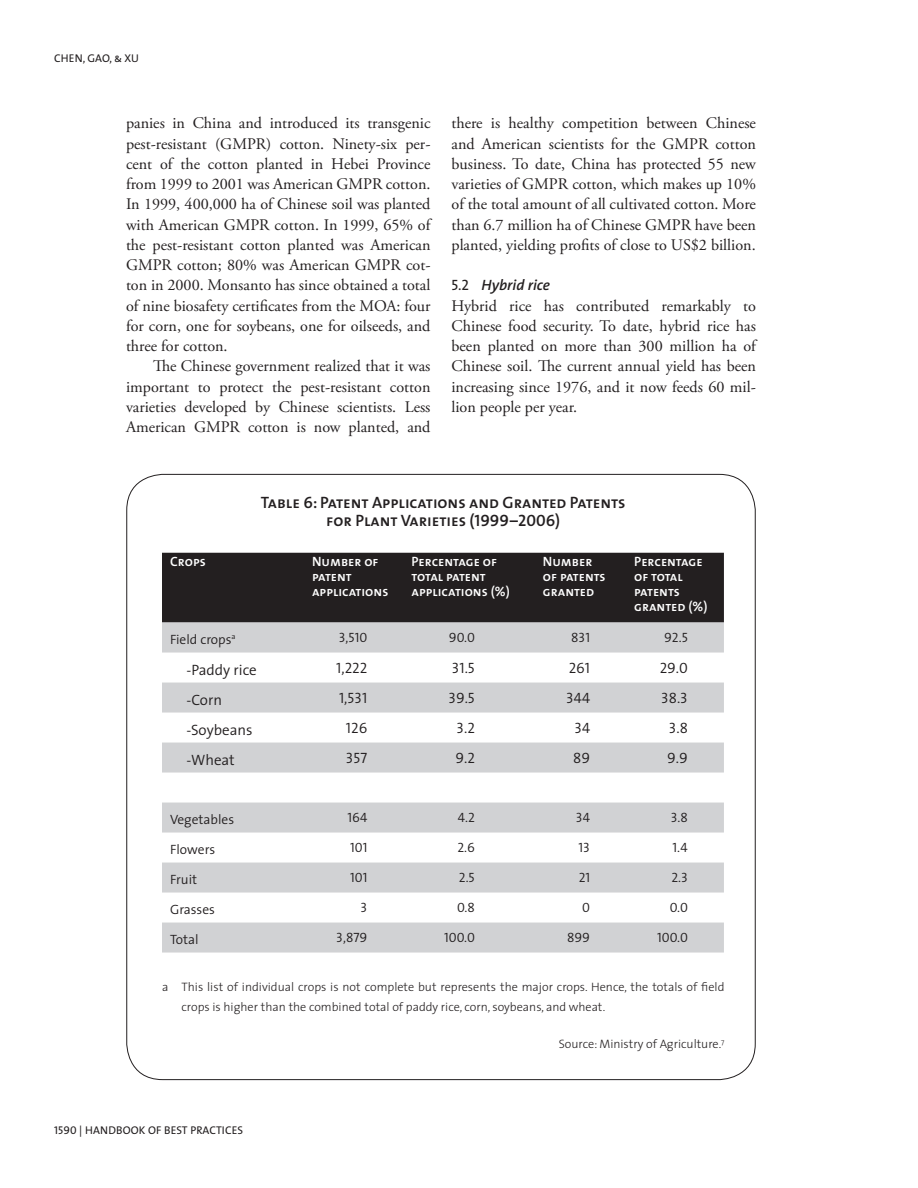
<style>
.page{position:relative;width:918px;height:1188px;background:#fff}
.page>*{position:absolute;margin:0;border:0;box-sizing:border-box;transform-origin:0 0}
.Fig_Header1{font:16.5px/18px "The Sans Semi Bold Caps";letter-spacing:-.005em;color:#231f20;text-align:center}
.Normal_Noindent{font:16.2px/20.2px "Adobe Garamond Pro";color:#231f20;text-align:justify}
.Fig_Text{font:15px "The Sans Semi Light Caps";color:#231f20}
.Fig_Text-2{font:300 15px "The Sans";color:#231f20}
.Heading_2{font:italic 600 15px "The Sans";color:#231f20}
.Fig_TabHeader2{font:13.5px/15px "The Sans Semi Bold Caps";color:#fff}
.Fig_Text-3{font:13.5px "The Sans Semi Light Caps";color:#231f20}
.Fig_Text-4{font:300 13.5px "The Sans";color:#231f20}
.Figure_Source{font:300 12.15px/20.2px "The Sans";color:#231f20}
.t1{font:11.25px "The Sans Caps";letter-spacing:.01em;color:#231f20}
.s1{font-family:"The Sans Caps";font-weight:400;font-style:normal}
</style>
<div class="page">
<div style="left:162px;top:553px;width:562px;height:70px;background:#231f20"></div>
<svg style="left:162px;top:623px;width:562px;height:330px;fill:#d1d2d4"></svg>
<p class="t1" style="left:54px;top:49px;width:85px">CHEN, GAO, &amp; Xu</p>
<p class="Normal_Noindent" style="left:126px;top:114px;width:306px">panies in China and introduced its transgenic pest-resistant (GMPR) cotton. Ninety-six per&shy;cent of the cotton planted in Hebei Province from 1999 to 2001 was American GMPR cotton.<br>In 1999, 400,000 ha of Chinese soil was planted with American GMPR cotton. In 1999, 65% of the pest-resistant cotton planted was American GMPR cotton; 80% was American GMPR cot&shy;ton in 2000. Monsanto has since obtained a total of nine biosafety certificates from the MOA: four for corn, one for soybeans, one for oilseeds, and three for cotton.</p>
<p class="Normal_Noindent" style="left:126px;top:357px;width:306px;text-indent:27px">The Chinese government realized that it was important to protect the pest-resistant cotton varieties developed by Chinese scientists. Less American GMPR cotton is now planted, and</p>
<p class="Normal_Noindent" style="left:452px;top:114px;width:306px">there is healthy competition between Chinese and American scientists for the GMPR cotton business. To date, China has protected 55 new varieties of GMPR cotton, which makes up 10% of the total amount of all cultivated cotton. More than 6.7 million ha of Chinese GMPR have been planted, yielding profits of close to US$2 billion.</p>
<p class="Heading_2" style="left:452px;top:273px;width:100px"><span class="s1">5.2</span> Hybrid rice</p>
<p class="Normal_Noindent" style="left:452px;top:296px;width:306px">Hybrid rice has contributed remarkably to Chinese food security. To date, hybrid rice has been planted on more than 300 million ha of Chinese soil. The current annual yield has been increasing since 1976, and it now feeds 60 mil&shy;lion people per year.</p>
<p class="Fig_Header1" style="left:261px;top:493px;width:366px">Table 6: Patent Applications and G ranted Patents for Plant Varieties (1999–2006)</p>
<p class="Fig_TabHeader2" style="left:170px;top:553px;width:37px">Crops</p>
<p class="Fig_TabHeader2" style="left:312px;top:553px;width:78px">Number of patent applications</p>
<p class="Fig_TabHeader2" style="left:411px;top:553px;width:100px">Percentage of total patent applications (%)</p>
<p class="Fig_TabHeader2" style="left:543px;top:553px;width:64px">Number of patents granted</p>
<p class="Fig_TabHeader2" style="left:634px;top:553px;width:75px">Percentage of total patents granted (%)</p>
<p class="Fig_Text-4" style="left:170px;top:628px;width:67px">Field crops<sup>a</sup></p>
<p class="Fig_Text-3" style="left:339px;top:627px;width:30px">3,510</p>
<p class="Fig_Text-3" style="left:449px;top:627px;width:28px">90.0</p>
<p class="Fig_Text-3" style="left:571px;top:627px;width:20px">831</p>
<p class="Fig_Text-3" style="left:664px;top:627px;width:25px">92.5</p>
<p class="Fig_Text-2" style="left:186px;top:657px;width:72px">-Paddy rice</p>
<p class="Fig_Text" style="left:336px;top:656px;width:33px">1,222</p>
<p class="Fig_Text" style="left:452px;top:656px;width:25px">31.5</p>
<p class="Fig_Text" style="left:569px;top:656px;width:23px">261</p>
<p class="Fig_Text" style="left:660px;top:656px;width:30px">29.0</p>
<p class="Fig_Text-2" style="left:186px;top:687px;width:37px">-Corn</p>
<p class="Fig_Text" style="left:339px;top:686px;width:30px">1,531</p>
<p class="Fig_Text" style="left:448px;top:686px;width:28px">39.5</p>
<p class="Fig_Text" style="left:566px;top:686px;width:25px">344</p>
<p class="Fig_Text" style="left:661px;top:686px;width:28px">38.3</p>
<p class="Fig_Text-2" style="left:186px;top:717px;width:68px">-Soybeans</p>
<p class="Fig_Text" style="left:346px;top:716px;width:23px">126</p>
<p class="Fig_Text" style="left:456px;top:716px;width:20px">3.2</p>
<p class="Fig_Text" style="left:574px;top:716px;width:17px">34</p>
<p class="Fig_Text" style="left:669px;top:716px;width:21px">3.8</p>
<p class="Fig_Text-2" style="left:186px;top:747px;width:50px">-Wheat</p>
<p class="Fig_Text" style="left:346px;top:746px;width:23px">357</p>
<p class="Fig_Text" style="left:455px;top:746px;width:21px">9.2</p>
<p class="Fig_Text" style="left:573px;top:746px;width:18px">89</p>
<p class="Fig_Text" style="left:667px;top:746px;width:22px">9.9</p>
<p class="Fig_Text-4" style="left:170px;top:808px;width:66px">Vegetables</p>
<p class="Fig_Text-3" style="left:348px;top:807px;width:21px">164</p>
<p class="Fig_Text-3" style="left:458px;top:807px;width:18px">4.2</p>
<p class="Fig_Text-3" style="left:576px;top:807px;width:16px">34</p>
<p class="Fig_Text-3" style="left:671px;top:807px;width:19px">3.8</p>
<p class="Fig_Text-4" style="left:170px;top:838px;width:47px">Flowers</p>
<p class="Fig_Text-3" style="left:350px;top:837px;width:19px">101</p>
<p class="Fig_Text-3" style="left:457px;top:837px;width:19px">2.6</p>
<p class="Fig_Text-3" style="left:579px;top:837px;width:13px">13</p>
<p class="Fig_Text-3" style="left:672px;top:837px;width:17px">1.4</p>
<p class="Fig_Text-4" style="left:170px;top:868px;width:29px">Fruit</p>
<p class="Fig_Text-3" style="left:350px;top:867px;width:19px">101</p>
<p class="Fig_Text-3" style="left:459px;top:867px;width:17px">2.5</p>
<p class="Fig_Text-3" style="left:579px;top:867px;width:13px">21</p>
<p class="Fig_Text-3" style="left:671px;top:867px;width:18px">2.3</p>
<p class="Fig_Text-4" style="left:170px;top:898px;width:46px">Grasses</p>
<p class="Fig_Text-3" style="left:360px;top:897px;width:8px">3</p>
<p class="Fig_Text-3" style="left:457px;top:897px;width:19px">0.8</p>
<p class="Fig_Text-3" style="left:582px;top:897px;width:9px">0</p>
<p class="Fig_Text-3" style="left:670px;top:897px;width:20px">0.0</p>
<p class="Fig_Text-4" style="left:170px;top:928px;width:30px">Total</p>
<p class="Fig_Text-3" style="left:336px;top:927px;width:33px">3,879</p>
<p class="Fig_Text-3" style="left:444px;top:927px;width:32px">100.0</p>
<p class="Fig_Text-3" style="left:567px;top:927px;width:25px">899</p>
<p class="Fig_Text-3" style="left:657px;top:927px;width:32px">100.0</p>
<p class="Figure_Source" style="left:182px;top:976px;width:545px;text-indent:-20px">a This list of individual crops is not complete but represents the major crops. Hence, the totals of field crops is higher than the combined total of paddy rice, corn, soybeans, and wheat.</p>
<p class="Figure_Source" style="left:559px;top:1034px;width:167px">Source: Ministry of Agriculture.<sup>7</sup></p>
<p class="t1" style="left:54px;top:1121px;width:191px">1590 | HANDBOOK OF BEST PRACTICES</p>
</div>
